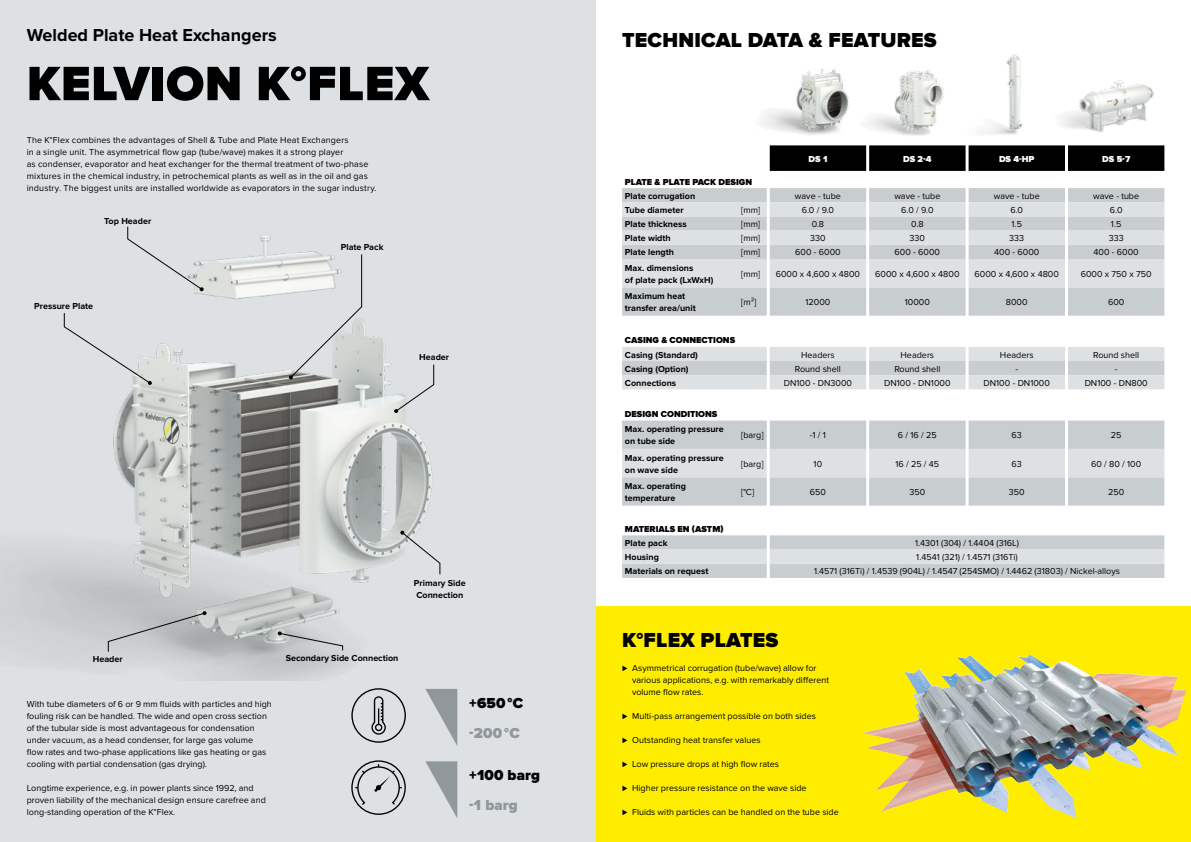
<style>
.page{position:relative;width:1191px;height:842px;background:#fff}
.page>*{position:absolute;margin:0;border:0;box-sizing:border-box;transform-origin:0 0}
.t1{font:900 50px "Proxima Nova";letter-spacing:.01em;color:#000}
.t2{font:900 21px "Proxima Nova";letter-spacing:.01em;color:#000}
.t3{font:700 18px "Proxima Nova";color:#000}
.t4{font:900 15px "Proxima Nova";letter-spacing:.01em;color:#000}
.t5{font:900 15px "Proxima Nova";letter-spacing:.01em;color:#91989c}
.t6{font:9px/12px "Proxima Nova";color:#000}
.t7{font:700 9px/12px "Proxima Nova";color:#000}
.t8{font:900 9px "Proxima Nova";color:#000}
.t9{font:900 9px "Proxima Nova";color:#fff}
</style>
<div class="page">
<svg style="left:595px;top:607px;width:596px;height:235px;background:#ecdc23"></svg>
<div style="left:0;top:0;width:595px;height:842px;background:#dee1e3"></div>
<svg style="left:351px;top:688px;width:55px;height:55px"></svg>
<svg style="left:351px;top:760px;width:55px;height:55px"></svg>
<svg style="left:425px;top:761px;width:32px;height:57px"></svg>
<svg style="left:425px;top:689px;width:32px;height:56px"></svg>
<img style="left:0;top:235px;width:432px;height:445px">
<img style="left:957px;top:655px;width:70px;height:26px">
<svg style="left:107px;top:611px;width:99px;height:42px;background:#b9bbbd"></svg>
<svg style="left:278px;top:631px;width:65px;height:20px"></svg>
<svg style="left:400px;top:531px;width:41px;height:44px"></svg>
<svg style="left:394px;top:364px;width:41px;height:49px"></svg>
<svg style="left:289px;top:253px;width:74px;height:126px"></svg>
<svg style="left:63px;top:312px;width:89px;height:73px"></svg>
<svg style="left:127px;top:226px;width:77px;height:65px"></svg>
<svg style="left:769px;top:145px;width:395px;height:26px;background:#080808"></svg>
<div style="left:622px;top:188px;width:542px;height:390px;background:#c8cdd0"></div>
<svg style="left:622px;top:202px;width:542px;height:362px"></svg>
<svg style="left:622px;top:333px;width:542px;height:188px"></svg>
<img style="left:985px;top:54px;width:38px;height:81px">
<img style="left:901px;top:70px;width:43px;height:66px">
<img style="left:1051px;top:80px;width:114px;height:67px">
<img style="left:761px;top:69px;width:140px;height:96px">
<h3 class="t3" style="left:27px;top:25px;width:251px">Welded Plate Heat Exchangers</h3>
<h1 class="t1" style="left:27px;top:55px;width:404px">KELVION K°FLEX</h1>
<p class="t6" style="left:27px;top:134px;width:351px">The K°Flex combines the advantages of Shell &amp; Tube and Plate Heat Exchangers<br>in a single unit. The asymmetrical flow gap (tube/wave) makes it a strong player<br>as condenser, evaporator and heat exchanger for the thermal treatment of two-phase mixtures in the chemical industry, in petrochemical plants as well as in the oil and gas industry. The biggest units are installed worldwide as evaporators in the sugar industry.</p>
<p class="t7" style="left:104px;top:215px;width:49px">Top Header</p>
<p class="t7" style="left:34px;top:300px;width:60px">Pressure Plate</p>
<p class="t7" style="left:341px;top:242px;width:44px">Plate Pack</p>
<p class="t7" style="left:419px;top:351px;width:31px">Header</p>
<p class="t7" style="left:414px;top:577px;width:53px">Primary Side<br>Connection</p>
<p class="t7" style="left:93px;top:653px;width:31px">Header</p>
<p class="t7" style="left:286px;top:652px;width:114px">Secondary Side Connection</p>
<p class="t6" style="left:27px;top:698px;width:246px">With tube diameters of 6 or 9 mm fluids with particles and high fouling risk can be handled. The wide and open cross section of the tubular side is most advantageous for condensation under vacuum, as a head condenser, for large gas volume flow rates and two-phase applications like gas heating or gas cooling with partial condensation (gas drying).</p>
<p class="t6" style="left:27px;top:782px;width:241px">Longtime experience, e.g. in power plants since 1992, and proven liability of the mechanical design ensure carefree and long-standing operation of the K°Flex.</p>
<h3 class="t4" style="left:469px;top:695px;width:55px">+650 °C</h3>
<h3 class="t5" style="left:469px;top:725px;width:52px">-200 °C</h3>
<h3 class="t4" style="left:469px;top:767px;width:72px">+100 barg</h3>
<h3 class="t5" style="left:469px;top:797px;width:50px">-1 barg</h3>
<h2 class="t2" style="left:622px;top:28px;width:316px">TECHNICAL DATA &amp; FEATURES</h2>
<p class="t9" style="left:808px;top:154px;width:20px">DS 1</p>
<p class="t9" style="left:903px;top:154px;width:30px">DS 2-4</p>
<p class="t9" style="left:999px;top:154px;width:37px">DS 4-HP</p>
<p class="t9" style="left:1102px;top:154px;width:29px">DS 5-7</p>
<p class="t8" style="left:625px;top:176px;width:129px">PLATE &amp; PLATE PACK DESIGN</p>
<p class="t7" style="left:625px;top:190px;width:72px">Plate corrugation</p>
<p class="t6" style="left:795px;top:190px;width:48px">wave - tube</p>
<p class="t6" style="left:894px;top:190px;width:48px">wave - tube</p>
<p class="t6" style="left:993px;top:190px;width:48px">wave - tube</p>
<p class="t6" style="left:1093px;top:190px;width:48px">wave - tube</p>
<p class="t7" style="left:625px;top:204px;width:60px">Tube diameter</p>
<p class="t6" style="left:741px;top:204px;width:20px">[mm]</p>
<p class="t6" style="left:802px;top:204px;width:34px">6.0 / 9.0</p>
<p class="t6" style="left:901px;top:204px;width:34px">6.0 / 9.0</p>
<p class="t6" style="left:1010px;top:204px;width:14px">6.0</p>
<p class="t6" style="left:1109px;top:204px;width:14px">6.0</p>
<p class="t7" style="left:625px;top:218px;width:63px">Plate thickness</p>
<p class="t6" style="left:741px;top:218px;width:20px">[mm]</p>
<p class="t6" style="left:811px;top:218px;width:14px">0.8</p>
<p class="t6" style="left:911px;top:218px;width:14px">0.8</p>
<p class="t6" style="left:1011px;top:218px;width:12px">1.5</p>
<p class="t6" style="left:1111px;top:218px;width:12px">1.5</p>
<p class="t7" style="left:625px;top:232px;width:47px">Plate width</p>
<p class="t6" style="left:741px;top:232px;width:20px">[mm]</p>
<p class="t6" style="left:810px;top:232px;width:17px">330</p>
<p class="t6" style="left:909px;top:232px;width:17px">330</p>
<p class="t6" style="left:1009px;top:232px;width:17px">333</p>
<p class="t6" style="left:1108px;top:232px;width:17px">333</p>
<p class="t7" style="left:625px;top:247px;width:51px">Plate length</p>
<p class="t6" style="left:741px;top:247px;width:20px">[mm]</p>
<p class="t6" style="left:795px;top:247px;width:47px">600 - 6000</p>
<p class="t6" style="left:894px;top:247px;width:47px">600 - 6000</p>
<p class="t6" style="left:994px;top:247px;width:47px">400 - 6000</p>
<p class="t6" style="left:1093px;top:247px;width:47px">400 - 6000</p>
<p class="t7" style="left:625px;top:262px;width:90px">Max. dimensions<br>of plate pack (LxWxH)</p>
<p class="t6" style="left:741px;top:268px;width:20px">[mm]</p>
<p class="t6" style="left:775px;top:268px;width:86px">6000 x 4,600 x 4800</p>
<p class="t6" style="left:875px;top:268px;width:86px">6000 x 4,600 x 4800</p>
<p class="t6" style="left:974px;top:268px;width:86px">6000 x 4,600 x 4800</p>
<p class="t6" style="left:1080px;top:268px;width:72px">6000 x 750 x 750</p>
<p class="t7" style="left:625px;top:290px;width:72px">Maximum heat transfer area/unit</p>
<p class="t6" style="left:741px;top:296px;width:17px">[m²]</p>
<p class="t6" style="left:805px;top:296px;width:26px">12000</p>
<p class="t6" style="left:904px;top:296px;width:27px">10000</p>
<p class="t6" style="left:1006px;top:296px;width:23px">8000</p>
<p class="t6" style="left:1108px;top:296px;width:18px">600</p>
<p class="t8" style="left:625px;top:335px;width:112px">CASING &amp; CONNECTIONS</p>
<p class="t7" style="left:625px;top:349px;width:74px">Casing (Standard)</p>
<p class="t6" style="left:801px;top:349px;width:35px">Headers</p>
<p class="t6" style="left:900px;top:349px;width:35px">Headers</p>
<p class="t6" style="left:1000px;top:349px;width:35px">Headers</p>
<p class="t6" style="left:1093px;top:349px;width:48px">Round shell</p>
<p class="t7" style="left:625px;top:363px;width:65px">Casing (Option)</p>
<p class="t6" style="left:795px;top:363px;width:48px">Round shell</p>
<p class="t6" style="left:894px;top:363px;width:48px">Round shell</p>
<p class="t6" style="left:1015px;top:363px;width:4px">-</p>
<p class="t6" style="left:1114px;top:363px;width:4px">-</p>
<p class="t7" style="left:625px;top:377px;width:53px">Connections</p>
<p class="t6" style="left:783px;top:377px;width:70px">DN100 - DN3000</p>
<p class="t6" style="left:884px;top:377px;width:68px">DN100 - DN1000</p>
<p class="t6" style="left:983px;top:377px;width:68px">DN100 - DN1000</p>
<p class="t6" style="left:1084px;top:377px;width:64px">DN100 - DN800</p>
<p class="t8" style="left:625px;top:409px;width:94px">DESIGN CONDITIONS</p>
<p class="t7" style="left:625px;top:423px;width:100px">Max. operating pressure on tube side</p>
<p class="t6" style="left:741px;top:429px;width:24px">[barg]</p>
<p class="t6" style="left:810px;top:429px;width:18px">-1 / 1</p>
<p class="t6" style="left:898px;top:429px;width:40px">6 / 16 / 25</p>
<p class="t6" style="left:1011px;top:429px;width:12px">63</p>
<p class="t6" style="left:1110px;top:429px;width:12px">25</p>
<p class="t7" style="left:625px;top:452px;width:100px">Max. operating pressure on wave side</p>
<p class="t6" style="left:741px;top:458px;width:24px">[barg]</p>
<p class="t6" style="left:813px;top:458px;width:10px">10</p>
<p class="t6" style="left:895px;top:458px;width:45px">16 / 25 / 45</p>
<p class="t6" style="left:1011px;top:458px;width:12px">63</p>
<p class="t6" style="left:1091px;top:458px;width:52px">60 / 80 / 100</p>
<p class="t7" style="left:625px;top:480px;width:63px">Max. operating temperature</p>
<p class="t6" style="left:741px;top:486px;width:15px">[°C]</p>
<p class="t6" style="left:810px;top:486px;width:18px">650</p>
<p class="t6" style="left:909px;top:486px;width:17px">350</p>
<p class="t6" style="left:1008px;top:486px;width:17px">350</p>
<p class="t6" style="left:1108px;top:486px;width:18px">250</p>
<p class="t8" style="left:625px;top:524px;width:100px">MATERIALS EN (ASTM)</p>
<p class="t7" style="left:625px;top:537px;width:44px">Plate pack</p>
<p class="t6" style="left:915px;top:537px;width:105px">1.4301 (304) / 1.4404 (316L)</p>
<p class="t7" style="left:625px;top:551px;width:36px">Housing</p>
<p class="t6" style="left:916px;top:551px;width:103px">1.4541 (321) / 1.4571 (316Ti)</p>
<p class="t7" style="left:625px;top:566px;width:85px">Materials on request</p>
<p class="t6" style="left:814px;top:565px;width:307px">1.4571 (316Ti) / 1.4539 (904L) / 1.4547 (254SMO) / 1.4462 (31803) / Nickel-alloys</p>
<h2 class="t2" style="left:622px;top:628px;width:158px">K°FLEX PLATES</h2>
<p class="t6" style="left:632px;top:662px;width:198px;text-indent:-10px">⊲ Asymmetrical corrugation (tube/wave) allow for various applications, e.g. with remarkably different volume flow rates.</p>
<p class="t6" style="left:622px;top:710px;width:195px">⊲ Multi-pass arrangement possible on both sides</p>
<p class="t6" style="left:622px;top:734px;width:140px">⊲ Outstanding heat transfer values</p>
<p class="t6" style="left:622px;top:758px;width:158px">⊲ Low pressure drops at high flow rates</p>
<p class="t6" style="left:622px;top:782px;width:186px">⊲ Higher pressure resistance on the wave side</p>
<p class="t6" style="left:622px;top:806px;width:218px">⊲ Fluids with particles can be handled on the tube side</p>
</div>
